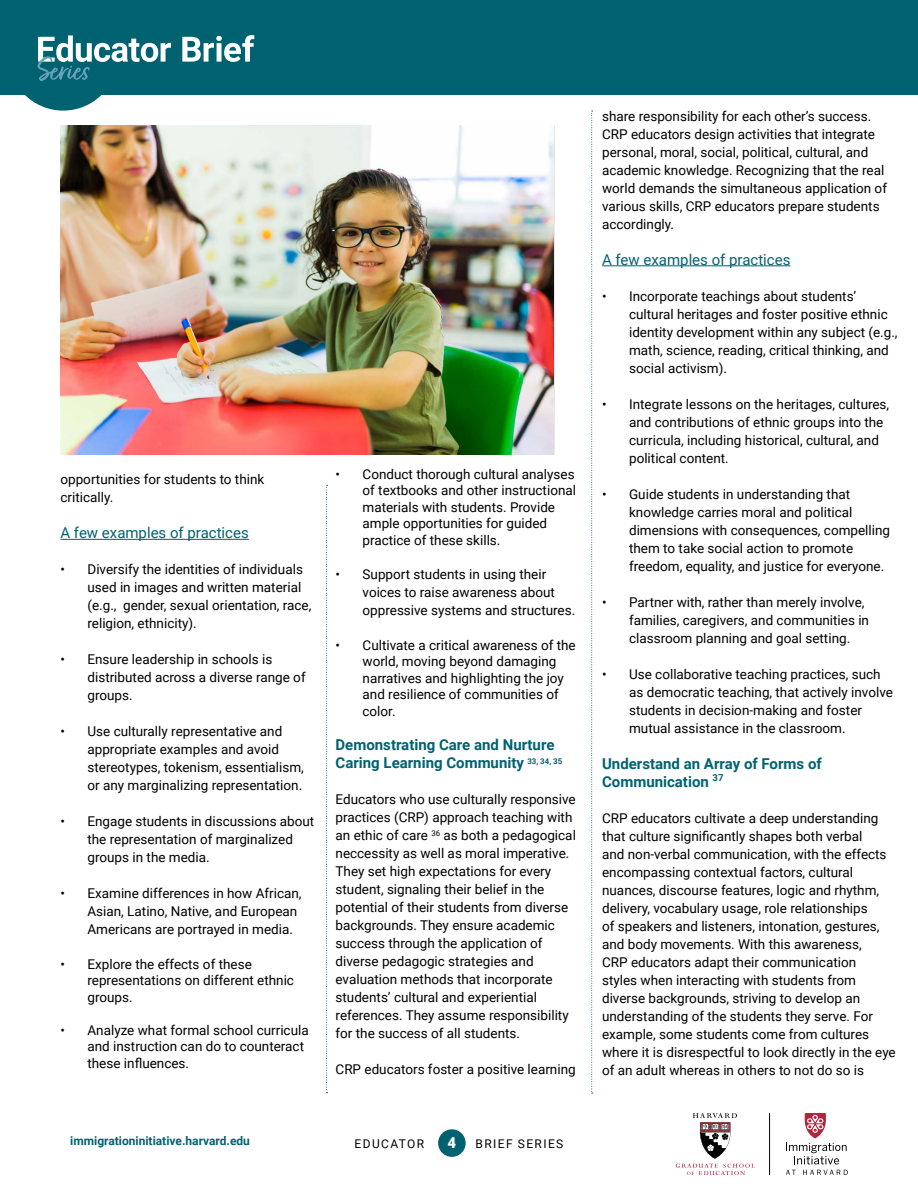
<style>
.page{position:relative;width:918px;height:1188px;background:#fff}
.page>*{position:absolute;margin:0;border:0;box-sizing:border-box;transform-origin:0 0}
.t1{font:700 15px/18px "Roboto";color:#006271}
.t2{font:15px "Roboto";color:#006271}
.t3{font:900 15px "Roboto";color:#fff}
.t4{font:13.5px/18px "Roboto";color:#000}
.t5{font:700 12px "Roboto";color:#006271}
.t6{font:12px "Roboto";letter-spacing:.115em;color:#000}
</style>
<div class="page">
<div style="left:438px;top:1129px;width:28px;height:28px;background:#006271;border-radius:50%"></div>
<svg style="left:786px;top:1170px;width:10px;height:5px"></svg>
<svg style="left:803px;top:1170px;width:45px;height:5px"></svg>
<svg style="left:786px;top:1113px;width:61px;height:51px"></svg>
<svg style="left:676px;top:1113px;width:79px;height:62px"></svg>
<hr style="left:769px;top:1113px;width:1px;height:62px;background:#000">
<svg style="left:326px;top:485px;width:2px;height:608px"></svg>
<svg style="left:591px;top:111px;width:2px;height:983px"></svg>
<div style="left:9px;top:1px;width:109px;height:110px;background:#006271;border-radius:50%"></div>
<div style="left:0;top:0;width:918px;height:94px;background:#006271"></div>
<svg style="left:38px;top:35px;width:216px;height:46px"></svg>
<img style="left:60px;top:125px;width:494px;height:329px">
<hr style="left:60px;top:539px;width:189px;height:1px;background:#006271">
<hr style="left:602px;top:265px;width:188px;height:1px;background:#006271">
<p class="t4" style="left:60px;top:470px;width:205px">opportunities for students to think critically.</p>
<p class="t2" style="left:60px;top:522px;width:190px">A few examples of practices</p>
<p class="t4" style="left:87px;top:560px;width:225px;text-indent:-27px">• Diversify the identities of individuals used in images and written material (e.g., gender, sexual orientation, race, religion, ethnicity).</p>
<p class="t4" style="left:87px;top:650px;width:220px;text-indent:-27px">• Ensure leadership in schools is distributed across a diverse range of groups.</p>
<p class="t4" style="left:87px;top:722px;width:218px;text-indent:-27px">• Use culturally representative and appropriate examples and avoid stereotypes, tokenism, essentialism, or any marginalizing representation.</p>
<p class="t4" style="left:87px;top:812px;width:228px;text-indent:-27px">• Engage students in discussions about the representation of marginalized groups in the media.</p>
<p class="t4" style="left:87px;top:884px;width:216px;text-indent:-27px">• Examine differences in how African,<br>Asian, Latino, Native, and European<br>Americans are portrayed in media.</p>
<p class="t4" style="left:87px;top:955px;width:208px;line-height:16.5px;text-indent:-27px">• Explore the effects of these representations on different ethnic groups.</p>
<p class="t4" style="left:87px;top:1021px;width:223px;line-height:16.5px;text-indent:-27px">• Analyze what formal school curricula and instruction can do to counteract these influences.</p>
<p class="t4" style="left:363px;top:465px;width:215px;line-height:16.5px;text-indent:-27px">• Conduct thorough cultural analyses of textbooks and other instructional materials with students. Provide ample opportunities for guided practice of these skills.</p>
<p class="t4" style="left:363px;top:565px;width:214px;text-indent:-27px">• Support students in using their voices to raise awareness about oppressive systems and structures.</p>
<p class="t4" style="left:363px;top:636px;width:215px;line-height:16.5px;text-indent:-27px">• Cultivate a critical awareness of the world, moving beyond damaging narratives and highlighting the joy and resilience of communities of color.</p>
<p class="t1" style="left:336px;top:735px;width:228px">Demonstrating Care and Nurture<br>Caring Learning Community <sup>33,</sup> <sup>34,</sup> <sup>35</sup></p>
<p class="t4" style="left:336px;top:790px;width:242px">Educators who use culturally responsive practices (CRP) approach teaching with an ethic of care <sup>36</sup> as both a pedagogical neccessity as well as moral imperative.<br>They set high expectations for every student, signaling their belief in the potential of their students from diverse backgrounds. They ensure academic success through the application of diverse pedagogic strategies and evaluation methods that incorporate students’ cultural and experiential references. They assume responsibility for the success of all students.</p>
<p class="t4" style="left:336px;top:1060px;width:242px">CRP educators foster a positive learning</p>
<p class="t5" style="left:70px;top:1133px;width:181px">immigrationinitiative.harvard.edu</p>
<p class="t6" style="left:355px;top:1135px;width:71px">EDUCATOR</p>
<p class="t3" style="left:447px;top:1132px;width:10px">4</p>
<p class="t6" style="left:476px;top:1135px;width:89px">BRIEF SERIES</p>
<p class="t4" style="left:602px;top:106px;width:286px">share responsibility for each other’s success.<br>CRP educators design activities that integrate personal, moral, social, political, cultural, and academic knowledge. Recognizing that the real world demands the simultaneous application of various skills, CRP educators prepare students accordingly.</p>
<p class="t2" style="left:602px;top:249px;width:190px">A few examples of practices</p>
<p class="t4" style="left:629px;top:286px;width:270px;text-indent:-27px">• Incorporate teachings about students’ cultural heritages and foster positive ethnic identity development within any subject (e.g., math, science, reading, critical thinking, and social activism).</p>
<p class="t4" style="left:629px;top:394px;width:262px;text-indent:-27px">• Integrate lessons on the heritages, cultures, and contributions of ethnic groups into the curricula, including historical, cultural, and political content.</p>
<p class="t4" style="left:629px;top:484px;width:263px;text-indent:-27px">• Guide students in understanding that knowledge carries moral and political dimensions with consequences, compelling them to take social action to promote freedom, equality, and justice for everyone.</p>
<p class="t4" style="left:629px;top:592px;width:242px;text-indent:-27px">• Partner with, rather than merely involve, families, caregivers, and communities in classroom planning and goal setting.</p>
<p class="t4" style="left:629px;top:664px;width:265px;text-indent:-27px">• Use collaborative teaching practices, such as democratic teaching, that actively involve students in decision-making and foster mutual assistance in the classroom.</p>
<p class="t1" style="left:602px;top:754px;width:221px">Understand an Array of Forms of<br>Communication <sup>37</sup></p>
<p class="t4" style="left:602px;top:808px;width:295px">CRP educators cultivate a deep understanding that culture significantly shapes both verbal<br>and non-verbal communication, with the effects encompassing contextual factors, cultural nuances, discourse features, logic and rhythm, delivery, vocabulary usage, role relationships<br>of speakers and listeners, intonation, gestures, and body movements. With this awareness,<br>CRP educators adapt their communication<br>styles when interacting with students from diverse backgrounds, striving to develop an understanding of the students they serve. For example, some students come from cultures where it is disrespectful to look directly in the eye of an adult whereas in others to not do so is</p>
</div>
